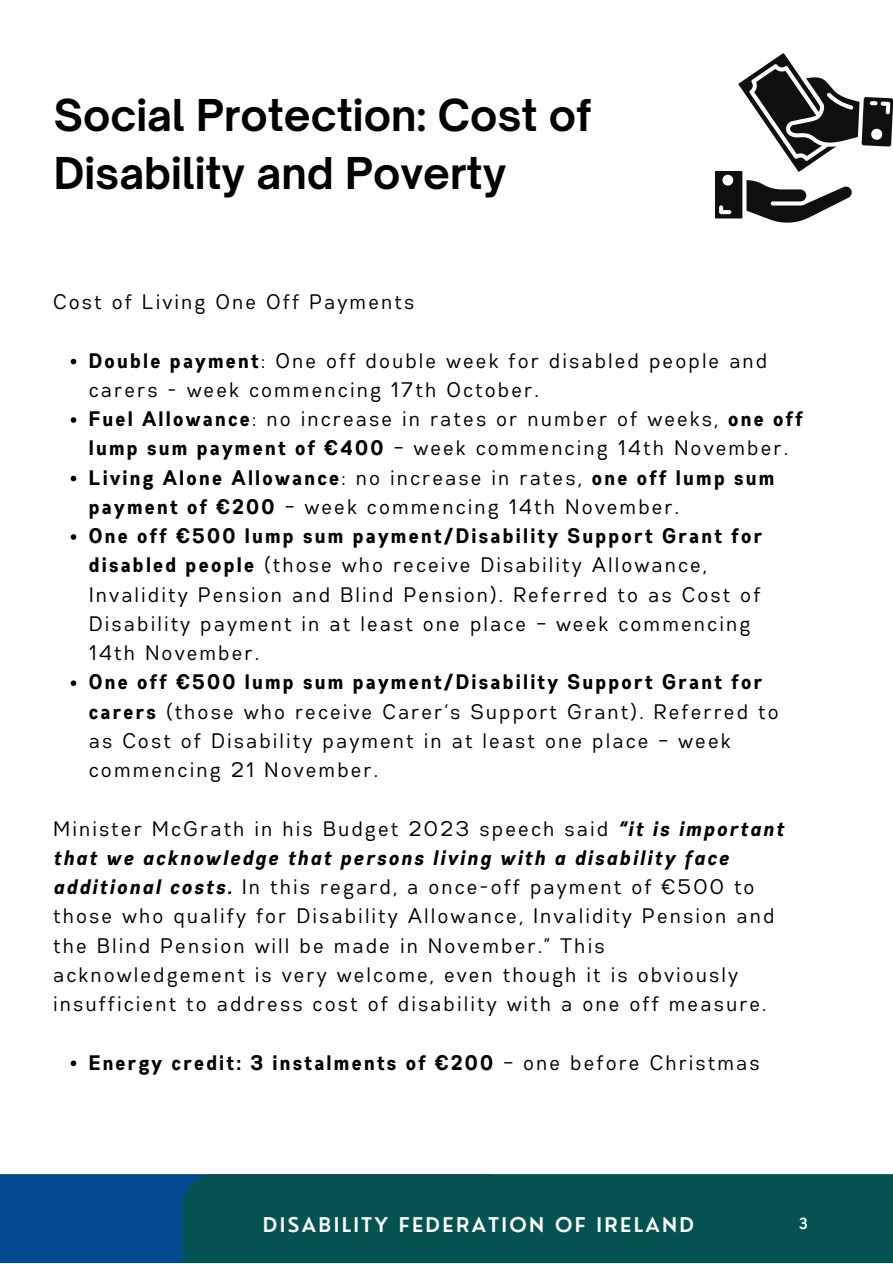
<style>
.page{position:relative;width:893px;height:1264px;background:#fff}
.page>*{position:absolute;margin:0;border:0;box-sizing:border-box;transform-origin:0 0}
.t1{font:700 42px/58.5px "Open Sauce One";color:#000}
.t2{font:21px/29.2px "Gabriel Sans Cond";letter-spacing:.12em;color:#000}
.t3{font:700 21px "Gabriel Sans Cond";letter-spacing:.12em;color:#000}
.t4{font:600 19.8px "Nourd";letter-spacing:.12em;color:#fff}
.t5{font:600 15px "Nourd";color:#fff}
.s1{font-weight:700}
.s2{font-weight:700;font-style:italic}
.s3{font-weight:400}
</style>
<div class="page">
<div style="left:0;top:1174px;width:182px;height:88px;background:#054a90"></div>
<div style="left:182px;top:1174px;width:710px;height:88px;background:#045352"></div>
<svg style="left:715px;top:53px;width:177px;height:170px"></svg>
<svg style="left:71px;top:359px;width:5px;height:5px"></svg>
<svg style="left:71px;top:417px;width:5px;height:6px"></svg>
<svg style="left:71px;top:475px;width:5px;height:6px"></svg>
<svg style="left:71px;top:534px;width:5px;height:6px"></svg>
<svg style="left:71px;top:680px;width:5px;height:6px"></svg>
<svg style="left:71px;top:1060px;width:5px;height:6px"></svg>
<h1 class="t1" style="left:54px;top:86px;width:539px">Social Protection: Cost of<br>Disability and Poverty</h1>
<p class="t2" style="left:54px;top:288px;width:362px">Cost of Living One Off Payments</p>
<p class="t2" style="left:89px;top:347px;width:715px"><span class="s1">Double payment</span>: One off double week for disabled people and carers - week commencing 17th October.<br><span class="s1">Fuel Allowance</span>: no increase in rates or number of weeks, <span class="s1">one off lump sum payment of €400</span> – week commencing 14th November.<br><span class="s1">Living Alone Allowance</span>: no increase in rates, <span class="s1">one off lump sum payment of €200</span> – week commencing 14th November.<br><span class="s1">One off €500 lump sum payment/Disability Support Grant for disabled people</span> (those who receive Disability Allowance, Invalidity Pension and Blind Pension). Referred to as Cost of Disability payment in at least one place – week commencing<br>14th November.</p>
<p class="t2" style="left:89px;top:668px;width:691px"><span class="s1">One off €500 lump sum payment/Disability Support Grant for carers</span> (those who receive Carer’s Support Grant). Referred to as Cost of Disability payment in at least one place – week commencing 21 November.</p>
<p class="t2" style="left:54px;top:814px;width:731px">Minister McGrath in his Budget 2023 speech said <span class="s2">“it is important that we acknowledge that persons living with a disability face additional costs.</span> In this regard, a once-off payment of €500 to those who qualify for Disability Allowance, Invalidity Pension and the Blind Pension will be made in November.” This acknowledgement is very welcome, even though it is obviously insufficient to address cost of disability with a one off measure.</p>
<p class="t3" style="left:89px;top:1052px;width:672px">Energy credit: 3 instalments of €200 <span class="s3">– one before Christmas</span></p>
<p class="t4" style="left:263px;top:1212px;width:432px">DISABILITY FEDERATION OF IRELAND</p>
<p class="t5" style="left:798px;top:1213px;width:11px">3</p>
</div>
